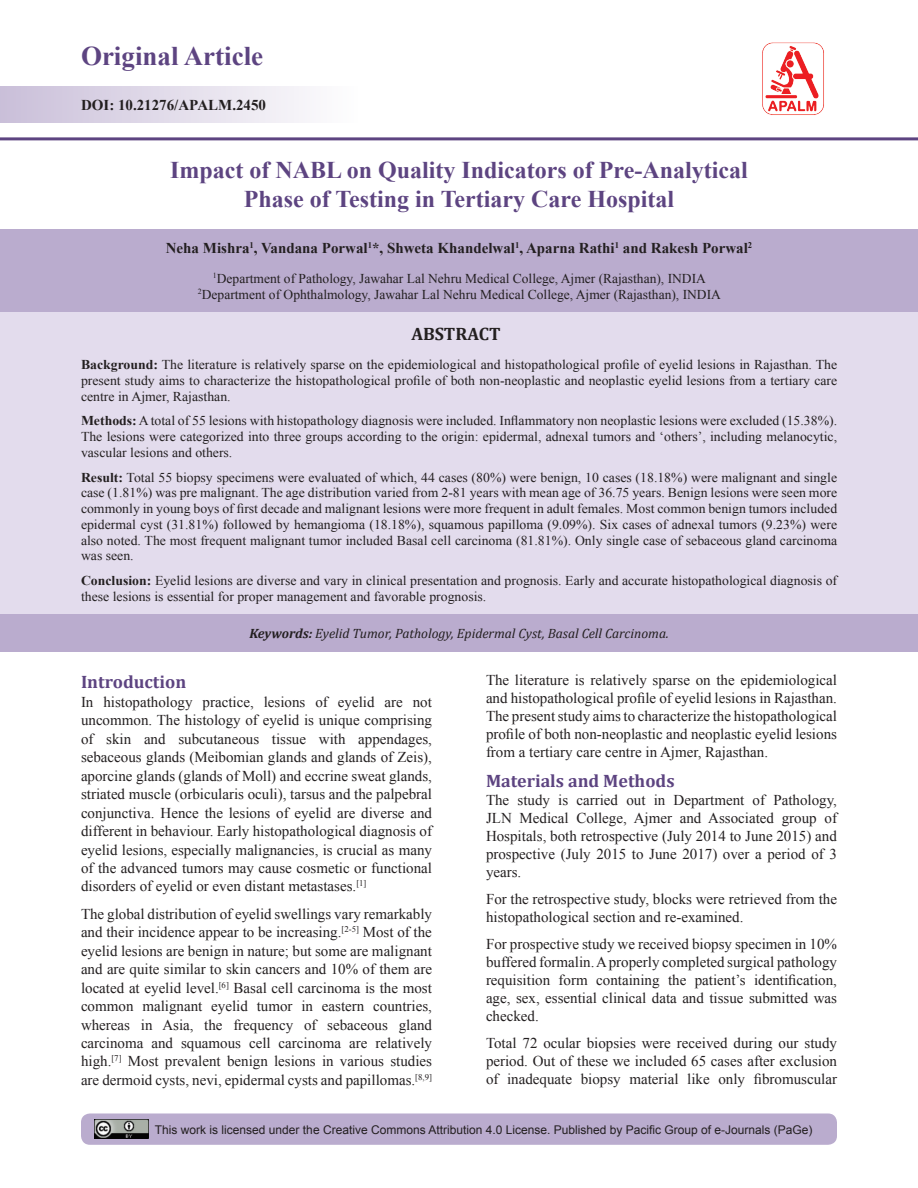
<style>
.page{position:relative;width:918px;height:1188px;background:#fff}
.page>*{position:absolute;margin:0;border:0;box-sizing:border-box;transform-origin:0 0}
.t1{font:700 27px "Times New Roman";color:#5d4481}
.Chap_head{font:700 24px/28.8px "Times New Roman";color:#5d4481;text-align:center}
.Subhead{font:700 18px "Cambria";color:#5d4481}
.Abstract_head{font:700 18px "Cambria";color:#231f20}
.BodyText{font:15px/18.5px "Times New Roman";color:#231f20;text-align:justify}
.Author_head{font:700 15px "Times New Roman";color:#231f20}
.DOI_No{font:700 15px "Times New Roman";color:#231f20}
.Abstract_Text{font:13.5px/15.8px "Times New Roman";color:#231f20;text-align:justify}
.Address{font:13.5px "Times New Roman";color:#231f20}
.Key_Words{font:italic 13.5px "Cambria";color:#231f20}
.t2{font:12px "Arial";color:#231f20}
.s1{font-weight:700}
</style>
<div class="page">
<div style="left:81px;top:1113px;width:756px;height:32px;background:#baacce;border-radius:9px"></div>
<div style="left:0;top:86px;width:357px;height:37px;background:linear-gradient(to right,#cabfd9,#fefefe)"></div>
<hr style="left:0;top:137px;width:918px;height:3px;background:#5d4481">
<img style="left:94px;top:1120px;width:54px;height:19px">
<img style="left:762px;top:42px;width:62px;height:73px">
<div style="left:0;top:229px;width:918px;height:83px;background:#baacce"></div>
<div style="left:0;top:312px;width:918px;height:302px;background:#e3dced"></div>
<div style="left:0;top:614px;width:918px;height:38px;background:#baacce"></div>
<h1 class="t1" style="left:81px;top:38px;width:184px">Original Article</h1>
<p class="DOI_No" style="left:81px;top:94px;width:187px">DOI: 10.21276/APALM.2450</p>
<p class="Chap_head" style="left:170px;top:155px;width:579px">Impact of NABL on Quality Indicators of Pre-Analytical<br>Phase of Testing in Tertiary Care Hospital</p>
<p class="Author_head" style="left:166px;top:238px;width:588px">Neha Mishra<sup>1</sup>, Vandana Porwal<sup>1</sup>*, Shweta Khandelwal<sup>1</sup>, Aparna Rathi<sup>1</sup> and Rakesh Porwal<sup>2</sup></p>
<p class="Address" style="left:213px;top:269px;width:495px"><sup>1</sup>Department of Pathology, Jawahar Lal Nehru Medical College, Ajmer (Rajasthan), INDIA</p>
<p class="Address" style="left:198px;top:285px;width:525px"><sup>2</sup>Department of Ophthalmology, Jawahar Lal Nehru Medical College, Ajmer (Rajasthan), INDIA</p>
<p class="Abstract_head" style="left:411px;top:321px;width:91px">ABSTRACT</p>
<p class="Abstract_Text" style="left:81px;top:357px;width:758px"><span class="s1">Background:</span> The literature is relatively sparse on the epidemiological and histopathological profile of eyelid lesions in Rajasthan. The present study aims to characterize the histopathological profile of both non-neoplastic and neoplastic eyelid lesions from a tertiary care centre in Ajmer, Rajasthan.</p>
<p class="Abstract_Text" style="left:81px;top:413px;width:758px"><span class="s1">Methods:</span> A total of 55 lesions with histopathology diagnosis were included. Inflammatory non neoplastic lesions were excluded (15.38%).<br>The lesions were categorized into three groups according to the origin: epidermal, adnexal tumors and ‘others’, including melanocytic, vascular lesions and others.</p>
<p class="Abstract_Text" style="left:81px;top:469px;width:758px"><span class="s1">Result:</span> Total 55 biopsy specimens were evaluated of which, 44 cases (80%) were benign, 10 cases (18.18%) were malignant and single case (1.81%) was pre malignant. The age distribution varied from 2-81 years with mean age of 36.75 years. Benign lesions were seen more commonly in young boys of first decade and malignant lesions were more frequent in adult females. Most common benign tumors included epidermal cyst (31.81%) followed by hemangioma (18.18%), squamous papilloma (9.09%). Six cases of adnexal tumors (9.23%) were also noted. The most frequent malignant tumor included Basal cell carcinoma (81.81%). Only single case of sebaceous gland carcinoma was seen.</p>
<p class="Abstract_Text" style="left:81px;top:573px;width:758px"><span class="s1">Conclusion:</span> Eyelid lesions are diverse and vary in clinical presentation and prognosis. Early and accurate histopathological diagnosis of these lesions is essential for proper management and favorable prognosis.</p>
<p class="Key_Words" style="left:249px;top:624px;width:421px"><span class="s1">Keywords:</span> Eyelid Tumor, Pathology, Epidermal Cyst, Basal Cell Carcinoma.</p>
<p class="Subhead" style="left:81px;top:670px;width:107px">Introduction</p>
<p class="BodyText" style="left:81px;top:692px;width:353px">In histopathology practice, lesions of eyelid are not uncommon. The histology of eyelid is unique comprising of skin and subcutaneous tissue with appendages, sebaceous glands (Meibomian glands and glands of Zeis), aporcine glands (glands of Moll) and eccrine sweat glands, striated muscle (orbicularis oculi), tarsus and the palpebral conjunctiva. Hence the lesions of eyelid are diverse and different in behaviour. Early histopathological diagnosis of eyelid lesions, especially malignancies, is crucial as many of the advanced tumors may cause cosmetic or functional disorders of eyelid or even distant metastases.<sup>[1]</sup></p>
<p class="BodyText" style="left:81px;top:904px;width:353px">The global distribution of eyelid swellings vary remarkably and their incidence appear to be increasing.<sup>[2-5]</sup> Most of the eyelid lesions are benign in nature; but some are malignant and are quite similar to skin cancers and 10% of them are located at eyelid level.<sup>[6]</sup> Basal cell carcinoma is the most common malignant eyelid tumor in eastern countries, whereas in Asia, the frequency of sebaceous gland carcinoma and squamous cell carcinoma are relatively high.<sup>[7]</sup> Most prevalent benign lesions in various studies are dermoid cysts, nevi, epidermal cysts and papillomas.<sup>[8,9]</sup></p>
<p class="BodyText" style="left:486px;top:671px;width:353px;line-height:18px">The literature is relatively sparse on the epidemiological and histopathological profile of eyelid lesions in Rajasthan.<br>The present study aims to characterize the histopathological profile of both non-neoplastic and neoplastic eyelid lesions from a tertiary care centre in Ajmer, Rajasthan.</p>
<p class="Subhead" style="left:486px;top:769px;width:190px">Materials and Methods</p>
<p class="BodyText" style="left:486px;top:791px;width:353px;line-height:18px">The study is carried out in Department of Pathology, JLN Medical College, Ajmer and Associated group of Hospitals, both retrospective (July 2014 to June 2015) and prospective (July 2015 to June 2017) over a period of 3 years.</p>
<p class="BodyText" style="left:486px;top:890px;width:353px;line-height:18px">For the retrospective study, blocks were retrieved from the histopathological section and re-examined.</p>
<p class="BodyText" style="left:486px;top:935px;width:353px;line-height:18px">For prospective study we received biopsy specimen in 10% buffered formalin. A properly completed surgical pathology requisition form containing the patient’s identification, age, sex, essential clinical data and tissue submitted was checked.</p>
<p class="BodyText" style="left:486px;top:1034px;width:353px;line-height:18px">Total 72 ocular biopsies were received during our study period. Out of these we included 65 cases after exclusion of inadequate biopsy material like only fibromuscular</p>
<p class="t2" style="left:155px;top:1121px;width:659px">This work is licensed under the Creative Commons Attribution 4.0 License. Published by Pacific Group of e-Journals (PaGe)</p>
</div>
